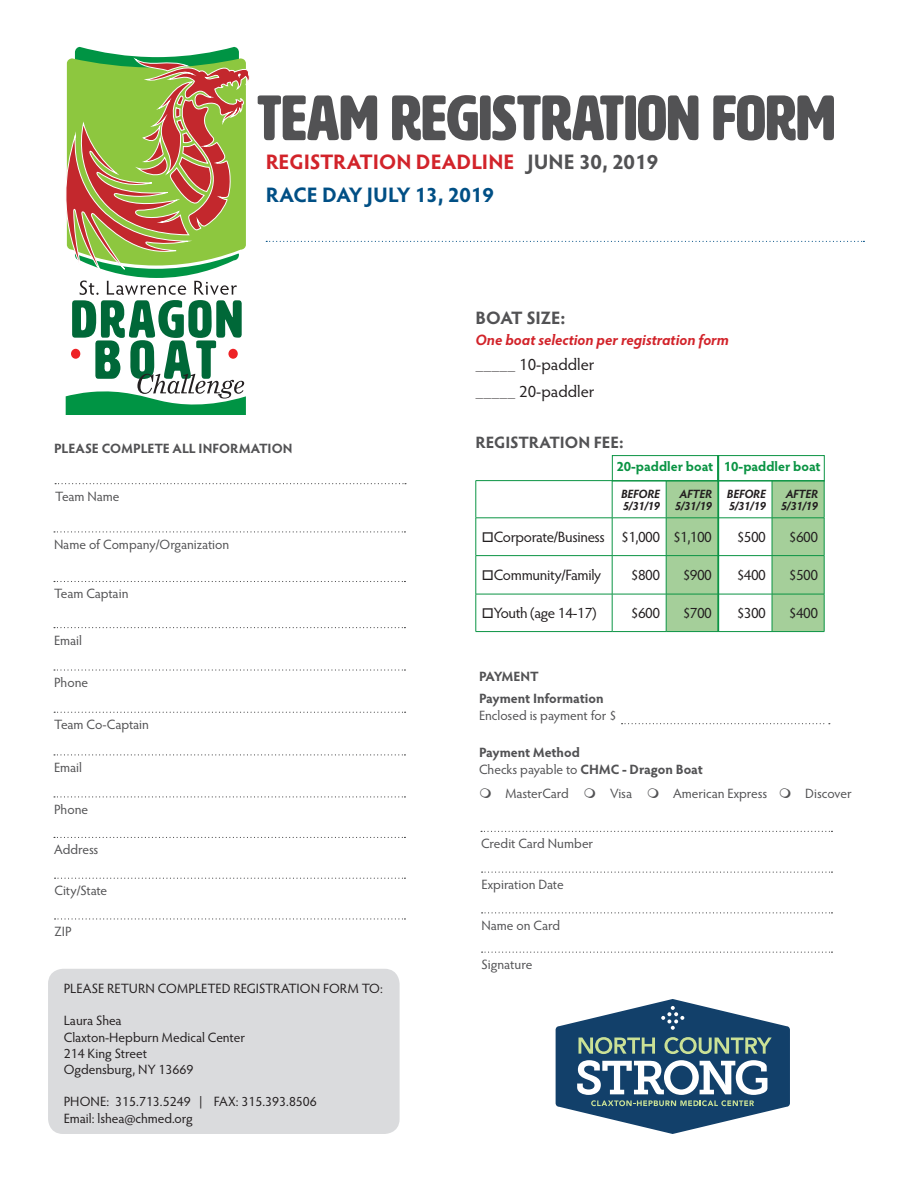
<style>
.page{position:relative;width:918px;height:1188px;background:#fff}
.page>*{position:absolute;margin:0;border:0;box-sizing:border-box;transform-origin:0 0}
.t1{font:63px "HWT Artz";color:#525254}
.t2{font:54px "HWT Artz";color:#006838}
.t3{font:52.65px "HWT Artz";letter-spacing:.06em;color:#006838}
.t4{font:700 21px "Hypatia Sans Pro";color:#d2232a}
.t5{font:700 21px "Hypatia Sans Pro";color:#004f85}
.t6{font:700 18px "Hypatia Sans Pro";letter-spacing:-.015em;color:#525254}
.t7{font:16.5px "Hypatia Sans Pro";color:#231f20}
.t8{font:700 16.5px "Hypatia Sans Pro";letter-spacing:-.01em;color:#525254}
.t9{font:15px "Hypatia Sans Pro";letter-spacing:-.03em;color:#231f20}
.t10{font:italic 700 15px "Hypatia Sans Pro";color:#d2232a}
.t11{font:13.5px "Hypatia Sans Pro";letter-spacing:-.005em;color:#525254}
.t12{font:13.5px "Hypatia Sans Pro";color:#231f20}
.t13{font:700 13.5px "Hypatia Sans Pro";letter-spacing:-.005em;color:#525254}
.t14{font:700 13.5px "Hypatia Sans Pro";color:#0b9444}
.t15{font:700 13.5px "Hypatia Sans Pro";letter-spacing:-.025em;color:#525254}
.t16{font:italic 700 12px/12px "Hypatia Sans Pro";letter-spacing:-.02em;color:#231f20}
.s1{color:#525254}
.s2{font-weight:700}
</style>
<div class="page">
<svg style="left:266px;top:241px;width:598px;height:1px"></svg>
<svg style="left:54px;top:531px;width:351px;height:1px"></svg>
<svg style="left:54px;top:581px;width:351px;height:1px"></svg>
<svg style="left:54px;top:627px;width:351px;height:1px"></svg>
<svg style="left:54px;top:669px;width:351px;height:2px"></svg>
<svg style="left:54px;top:712px;width:352px;height:1px"></svg>
<svg style="left:54px;top:754px;width:351px;height:1px"></svg>
<svg style="left:54px;top:796px;width:351px;height:1px"></svg>
<svg style="left:54px;top:837px;width:351px;height:1px"></svg>
<svg style="left:55px;top:878px;width:350px;height:1px"></svg>
<svg style="left:55px;top:918px;width:350px;height:2px"></svg>
<svg style="left:55px;top:483px;width:351px;height:1px"></svg>
<div style="left:48px;top:969px;width:352px;height:165px;background:#dadbdd;border-radius:15px"></div>
<svg style="left:481px;top:831px;width:351px;height:1px"></svg>
<svg style="left:482px;top:872px;width:350px;height:1px"></svg>
<svg style="left:482px;top:912px;width:350px;height:1px"></svg>
<svg style="left:482px;top:952px;width:350px;height:1px"></svg>
<svg style="left:622px;top:723px;width:208px;height:1px"></svg>
<svg style="left:667px;top:481px;width:157px;height:150px"></svg>
<hr style="left:476px;top:480px;width:136px;height:1px;background:#0b9444">
<hr style="left:476px;top:481px;width:1px;height:37px;background:#0b9444">
<hr style="left:612px;top:481px;width:1px;height:37px;background:#0b9444">
<hr style="left:666px;top:481px;width:1px;height:37px;background:#0b9444">
<hr style="left:772px;top:481px;width:1px;height:37px;background:#0b9444">
<hr style="left:824px;top:481px;width:1px;height:37px;background:#0b9444">
<hr style="left:476px;top:518px;width:136px;height:1px;background:#0b9444">
<hr style="left:476px;top:518px;width:1px;height:37px;background:#0b9444">
<hr style="left:612px;top:518px;width:54px;height:1px;background:#0b9444">
<hr style="left:612px;top:518px;width:1px;height:37px;background:#0b9444">
<hr style="left:666px;top:518px;width:52px;height:1px;background:#0b9444">
<hr style="left:666px;top:518px;width:1px;height:37px;background:#0b9444">
<hr style="left:718px;top:518px;width:54px;height:1px;background:#0b9444">
<hr style="left:772px;top:518px;width:52px;height:1px;background:#0b9444">
<hr style="left:772px;top:518px;width:1px;height:37px;background:#0b9444">
<hr style="left:824px;top:518px;width:1px;height:37px;background:#0b9444">
<hr style="left:476px;top:555px;width:136px;height:1px;background:#0b9444">
<hr style="left:476px;top:556px;width:1px;height:38px;background:#0b9444">
<hr style="left:612px;top:555px;width:54px;height:1px;background:#0b9444">
<hr style="left:612px;top:556px;width:1px;height:38px;background:#0b9444">
<hr style="left:666px;top:555px;width:52px;height:1px;background:#0b9444">
<hr style="left:666px;top:556px;width:1px;height:38px;background:#0b9444">
<hr style="left:718px;top:555px;width:54px;height:1px;background:#0b9444">
<hr style="left:772px;top:555px;width:52px;height:1px;background:#0b9444">
<hr style="left:772px;top:556px;width:1px;height:38px;background:#0b9444">
<hr style="left:824px;top:556px;width:1px;height:38px;background:#0b9444">
<hr style="left:476px;top:594px;width:136px;height:1px;background:#0b9444">
<hr style="left:476px;top:594px;width:1px;height:37px;background:#0b9444">
<hr style="left:612px;top:594px;width:54px;height:1px;background:#0b9444">
<hr style="left:612px;top:594px;width:1px;height:37px;background:#0b9444">
<hr style="left:666px;top:594px;width:52px;height:1px;background:#0b9444">
<hr style="left:666px;top:594px;width:1px;height:37px;background:#0b9444">
<hr style="left:718px;top:594px;width:54px;height:1px;background:#0b9444">
<hr style="left:772px;top:594px;width:52px;height:1px;background:#0b9444">
<hr style="left:772px;top:594px;width:1px;height:37px;background:#0b9444">
<hr style="left:824px;top:594px;width:1px;height:37px;background:#0b9444">
<hr style="left:476px;top:631px;width:136px;height:1px;background:#0b9444">
<hr style="left:612px;top:631px;width:54px;height:1px;background:#0b9444">
<hr style="left:666px;top:631px;width:52px;height:1px;background:#0b9444">
<hr style="left:718px;top:631px;width:54px;height:1px;background:#0b9444">
<hr style="left:772px;top:631px;width:52px;height:1px;background:#0b9444">
<div style="left:612px;top:455px;width:106px;height:26px;border:1px solid #0b9444"></div>
<div style="left:718px;top:455px;width:107px;height:26px;border:1px solid #0b9444"></div>
<hr style="left:718px;top:455px;width:1px;height:176px;background:#0b9444">
<div style="left:556px;top:1026px;width:234px;height:81px;background:#12406a;border-radius:3px"></div>
<svg style="left:577px;top:1060px;width:190px;height:46px"></svg>
<svg style="left:579px;top:1037px;width:76px;height:17px"></svg>
<svg style="left:664px;top:1037px;width:108px;height:17px"></svg>
<svg style="left:661px;top:1006px;width:23px;height:24px"></svg>
<div style="left:71px;top:349px;width:9px;height:10px;background:#ee2226;border-radius:50%"></div>
<div style="left:228px;top:349px;width:10px;height:10px;background:#ee2226;border-radius:50%"></div>
<svg style="left:66px;top:47px;width:184px;height:248px"></svg>
<svg style="left:66px;top:374px;width:180px;height:41px"></svg>
<p class="t1" style="left:257px;top:85px;width:580px">TEAM REGISTRATION FORM</p>
<p class="t4" style="left:266px;top:147px;width:394px">REGISTRATION DEADLINE <span class="s1">JUNE 30, 2019</span></p>
<p class="t5" style="left:266px;top:179px;width:230px">RACE DAY JULY 13, 2019</p>
<p class="t3" style="left:71px;top:292px;width:173px">DRAGON</p>
<p class="t2" style="left:94px;top:331px;width:124px">BOAT</p>
<p class="t6" style="left:476px;top:305px;width:91px">BOAT SIZE:</p>
<p class="t10" style="left:476px;top:329px;width:255px">One boat selection per registration form</p>
<p class="t7" style="left:476px;top:353px;width:121px">_____ 10-paddler</p>
<p class="t7" style="left:476px;top:380px;width:121px">_____ 20-paddler</p>
<p class="t13" style="left:54px;top:439px;width:240px">PLEASE COMPLETE ALL INFORMATION</p>
<p class="t11" style="left:55px;top:487px;width:66px">Team Name</p>
<p class="t11" style="left:54px;top:535px;width:177px">Name of Company/Organization</p>
<p class="t11" style="left:54px;top:585px;width:76px">Team Captain</p>
<p class="t11" style="left:54px;top:631px;width:30px">Email</p>
<p class="t11" style="left:54px;top:673px;width:36px">Phone</p>
<p class="t11" style="left:54px;top:716px;width:96px">Team Co-Captain</p>
<p class="t11" style="left:54px;top:758px;width:30px">Email</p>
<p class="t11" style="left:54px;top:800px;width:36px">Phone</p>
<p class="t11" style="left:54px;top:841px;width:46px">Address</p>
<p class="t11" style="left:55px;top:881px;width:54px">City/State</p>
<p class="t11" style="left:55px;top:922px;width:19px">ZIP</p>
<p class="t12" style="left:64px;top:979px;width:321px">PLEASE RETURN COMPLETED REGISTRATION FORM TO:</p>
<p class="t12" style="left:64px;top:1012px;width:60px">Laura Shea</p>
<p class="t12" style="left:64px;top:1028px;width:183px">Claxton-Hepburn Medical Center</p>
<p class="t12" style="left:64px;top:1044px;width:85px">214 King Street</p>
<p class="t12" style="left:64px;top:1060px;width:131px">Ogdensburg, NY 13669</p>
<p class="t12" style="left:64px;top:1093px;width:255px">PHONE: 315.713.5249 | FAX: 315.393.8506</p>
<p class="t12" style="left:64px;top:1109px;width:130px">Email: lshea@chmed.org</p>
<p class="t8" style="left:476px;top:430px;width:150px">REGISTRATION FEE:</p>
<p class="t14" style="left:616px;top:457px;width:98px">20-paddler boat</p>
<p class="t14" style="left:724px;top:457px;width:98px">10-paddler boat</p>
<p class="t16" style="left:621px;top:487px;width:41px">BEFORE<br>5/31/19</p>
<p class="t16" style="left:675px;top:487px;width:39px;text-align:center">AFTER<br>5/31/19</p>
<p class="t16" style="left:727px;top:487px;width:41px">BEFORE<br>5/31/19</p>
<p class="t16" style="left:781px;top:487px;width:39px;text-align:center">AFTER<br>5/31/19</p>
<p class="t9" style="left:482px;top:527px;width:125px">□Corporate/Business</p>
<p class="t9" style="left:621px;top:527px;width:40px">$1,000</p>
<p class="t9" style="left:673px;top:527px;width:40px">$1,100</p>
<p class="t9" style="left:737px;top:527px;width:31px">$500</p>
<p class="t9" style="left:789px;top:527px;width:31px">$600</p>
<p class="t9" style="left:482px;top:565px;width:121px">□Community/Family</p>
<p class="t9" style="left:631px;top:565px;width:31px">$800</p>
<p class="t9" style="left:683px;top:565px;width:31px">$900</p>
<p class="t9" style="left:737px;top:565px;width:31px">$400</p>
<p class="t9" style="left:789px;top:565px;width:31px">$500</p>
<p class="t9" style="left:482px;top:603px;width:116px">□Youth (age 14-17)</p>
<p class="t9" style="left:631px;top:603px;width:31px">$600</p>
<p class="t9" style="left:683px;top:603px;width:31px">$700</p>
<p class="t9" style="left:737px;top:603px;width:31px">$300</p>
<p class="t9" style="left:789px;top:603px;width:31px">$400</p>
<p class="t15" style="left:479px;top:666px;width:61px">PAYMENT</p>
<p class="t13" style="left:479px;top:689px;width:126px">Payment Information</p>
<p class="t11" style="left:479px;top:706px;width:139px">Enclosed is payment for $</p>
<p class="t13" style="left:479px;top:743px;width:103px">Payment Method</p>
<p class="t11" style="left:479px;top:760px;width:225px">Checks payable to <span class="s2">CHMC - Dragon Boat</span></p>
<p class="t11" style="left:505px;top:784px;width:65px">MasterCard</p>
<p class="t11" style="left:610px;top:784px;width:24px">Visa</p>
<p class="t11" style="left:673px;top:784px;width:96px">American Express</p>
<p class="t11" style="left:805px;top:784px;width:48px">Discover</p>
<p class="t11" style="left:481px;top:835px;width:114px">Credit Card Number</p>
<p class="t11" style="left:482px;top:875px;width:84px">Expiration Date</p>
<p class="t11" style="left:482px;top:916px;width:80px">Name on Card</p>
<p class="t11" style="left:482px;top:955px;width:52px">Signature</p>
</div>
